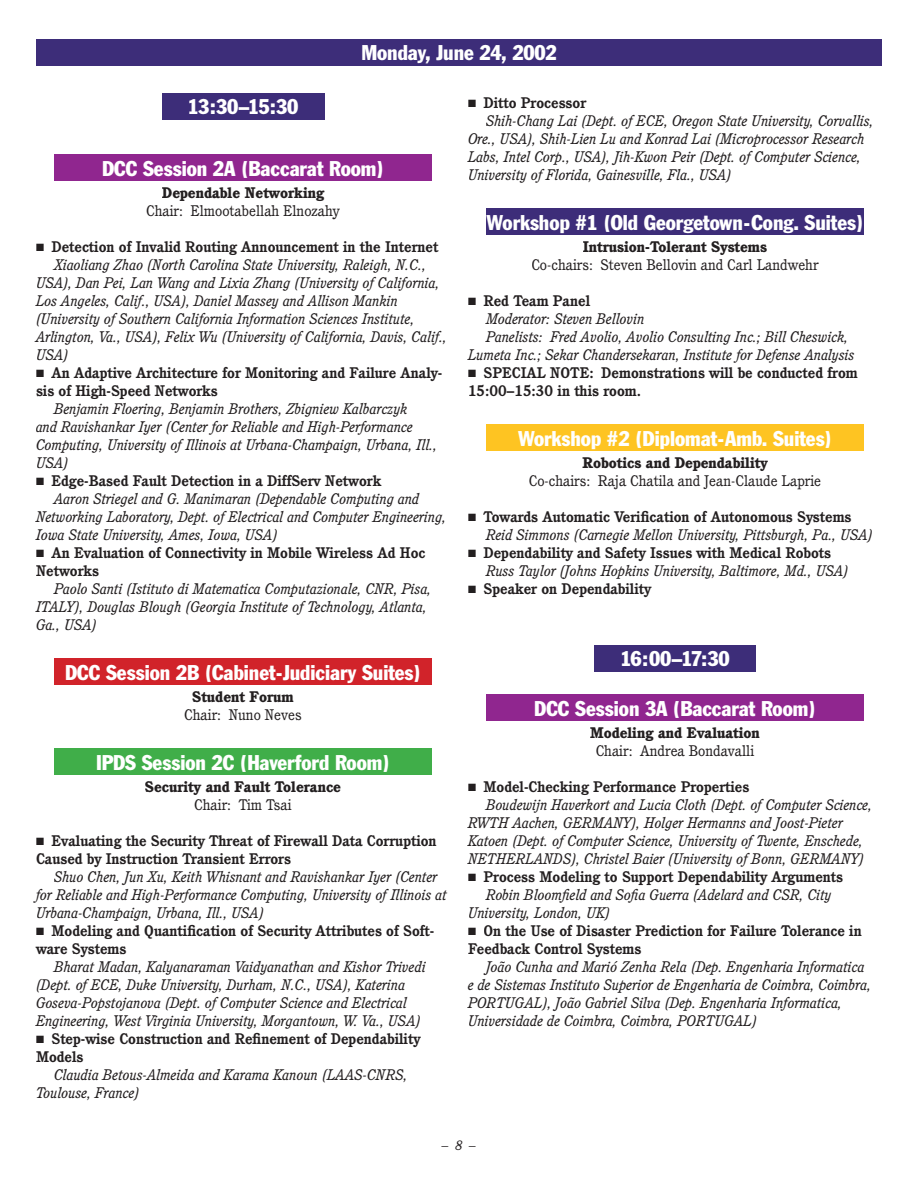
<style>
.page{position:relative;width:918px;height:1188px;background:#fff}
.page>*{position:absolute;margin:0;border:0;box-sizing:border-box;transform-origin:0 0}
.t1{font:condensed 21px "Franklin Gothic";letter-spacing:-.005em;color:#fff}
.t2{font:italic 15px/18px "Cushing";color:#231f20}
.t3{font:700 15px/18px "Cushing";color:#231f20}
.t4{font:15px "Cushing";color:#231f20}
.t5{font:800 15px "Cushing";color:#231f20}
.t6{font:italic 13.5px "Cushing";color:#231f20}
</style>
<div class="page">
<div style="left:162px;top:93px;width:162px;height:27px;background:#3d2d79"></div>
<div style="left:54px;top:154px;width:378px;height:28px;background:#90268f"></div>
<div style="left:54px;top:658px;width:378px;height:28px;background:#d1232a"></div>
<div style="left:54px;top:748px;width:378px;height:28px;background:#40ae49"></div>
<div style="left:486px;top:208px;width:378px;height:28px;background:#3d2d79"></div>
<div style="left:486px;top:424px;width:378px;height:28px;background:#fec422"></div>
<div style="left:594px;top:645px;width:162px;height:27px;background:#3d2d79"></div>
<div style="left:486px;top:694px;width:378px;height:28px;background:#90268f"></div>
<div style="left:36px;top:39px;width:846px;height:27px;background:#3d2d79"></div>
<h1 class="t1" style="left:361px;top:40px;width:197px">Monday, June 24, 2002</h1>
<h1 class="t1" style="left:188px;top:94px;width:112px">13:30–15:30</h1>
<h1 class="t1" style="left:102px;top:155px;width:283px">DCC Session 2A (Baccarat Room)</h1>
<p class="t5" style="left:162px;top:183px;width:164px">Dependable Networking</p>
<p class="t4" style="left:146px;top:202px;width:195px">Chair: Elmootabellah Elnozahy</p>
<p class="t3" style="left:51px;top:238px;width:388px">Detection of Invalid Routing Announcement in the Internet</p>
<p class="t2" style="left:36px;top:256px;width:413px;text-indent:18px">Xiaoliang Zhao (North Carolina State University, Raleigh, N.C., USA), Dan Pei, Lan Wang and Lixia Zhang (University of California, Los Angeles, Calif., USA), Daniel Massey and Allison Mankin (University of Southern California Information Sciences Institute, Arlington, Va., USA), Felix Wu (University of California, Davis, Calif., USA)</p>
<p class="t3" style="left:36px;top:364px;width:408px;text-indent:15px">An Adaptive Architecture for Monitoring and Failure Analy&shy;sis of High-Speed Networks</p>
<p class="t2" style="left:36px;top:400px;width:403px;text-indent:18px">Benjamin Floering, Benjamin Brothers, Zbigniew Kalbarczyk<br>and Ravishankar Iyer (Center for Reliable and High-Performance Computing, University of Illinois at Urbana-Champaign, Urbana, Ill., USA)</p>
<p class="t3" style="left:51px;top:472px;width:331px">Edge-Based Fault Detection in a DiffServ Network</p>
<p class="t2" style="left:36px;top:490px;width:412px;text-indent:18px">Aaron Striegel and G. Manimaran (Dependable Computing and<br>Networking Laboratory, Dept. of Electrical and Computer Engineering,<br>Iowa State University, Ames, Iowa, USA)</p>
<p class="t3" style="left:36px;top:544px;width:391px;text-indent:15px">An Evaluation of Connectivity in Mobile Wireless Ad Hoc<br>Networks</p>
<p class="t2" style="left:36px;top:580px;width:397px;text-indent:18px">Paolo Santi (Istituto di Matematica Computazionale, CNR, Pisa,<br>ITALY), Douglas Blough (Georgia Institute of Technology, Atlanta,<br>Ga., USA)</p>
<h1 class="t1" style="left:65px;top:659px;width:357px">DCC Session 2B (Cabinet-Judiciary Suites)</h1>
<p class="t5" style="left:192px;top:687px;width:103px">Student Forum</p>
<p class="t4" style="left:184px;top:706px;width:119px">Chair: Nuno Neves</p>
<h1 class="t1" style="left:96px;top:749px;width:295px">IPDS Session 2C (Haverford Room)</h1>
<p class="t5" style="left:145px;top:777px;width:198px">Security and Fault Tolerance</p>
<p class="t4" style="left:194px;top:796px;width:99px">Chair: Tim Tsai</p>
<p class="t3" style="left:36px;top:832px;width:402px;text-indent:15px">Evaluating the Security Threat of Firewall Data Corruption<br>Caused by Instruction Transient Errors</p>
<p class="t2" style="left:36px;top:868px;width:412px;text-indent:18px">Shuo Chen, Jun Xu, Keith Whisnant and Ravishankar Iyer (Center for Reliable and High-Performance Computing, University of Illinois at<br>Urbana-Champaign, Urbana, Ill., USA)</p>
<p class="t3" style="left:36px;top:922px;width:400px;text-indent:15px">Modeling and Quantification of Security Attributes of Soft&shy;ware Systems</p>
<p class="t2" style="left:36px;top:958px;width:391px;text-indent:18px">Bharat Madan, Kalyanaraman Vaidyanathan and Kishor Trivedi (Dept. of ECE, Duke University, Durham, N.C., USA), Katerina Goseva-Popstojanova (Dept. of Computer Science and Electrical Engineering, West Virginia University, Morgantown, W. Va., USA)</p>
<p class="t3" style="left:36px;top:1030px;width:386px;text-indent:15px">Step-wise Construction and Refinement of Dependability<br>Models</p>
<p class="t2" style="left:36px;top:1066px;width:373px;text-indent:18px">Claudia Betous-Almeida and Karama Kanoun (LAAS-CNRS,<br>Toulouse, France)</p>
<p class="t3" style="left:483px;top:94px;width:104px">Ditto Processor</p>
<p class="t2" style="left:468px;top:112px;width:407px;text-indent:18px">Shih-Chang Lai (Dept. of ECE, Oregon State University, Corvallis, Ore., USA), Shih-Lien Lu and Konrad Lai (Microprocessor Research Labs, Intel Corp., USA), Jih-Kwon Peir (Dept. of Computer Science, University of Florida, Gainesville, Fla., USA)</p>
<h1 class="t1" style="left:487px;top:209px;width:378px">Workshop #1 (Old Georgetown-Cong. Suites)</h1>
<p class="t5" style="left:583px;top:237px;width:186px">Intrusion-Tolerant Systems</p>
<p class="t4" style="left:531px;top:256px;width:289px">Co-chairs: Steven Bellovin and Carl Landwehr</p>
<p class="t3" style="left:483px;top:292px;width:108px">Red Team Panel</p>
<p class="t2" style="left:486px;top:310px;width:160px">Moderator: Steven Bellovin</p>
<p class="t2" style="left:486px;top:328px;width:364px">Panelists: Fred Avolio, Avolio Consulting Inc.; Bill Cheswick,</p>
<p class="t2" style="left:468px;top:346px;width:388px">Lumeta Inc.; Sekar Chandersekaran, Institute for Defense Analysis</p>
<p class="t3" style="left:468px;top:364px;width:391px;text-indent:15px">SPECIAL NOTE: Demonstrations will be conducted from<br>15:00–15:30 in this room.</p>
<h1 class="t1" style="left:518px;top:425px;width:315px">Workshop #2 (Diplomat-Amb. Suites)</h1>
<p class="t5" style="left:582px;top:453px;width:187px">Robotics and Dependability</p>
<p class="t4" style="left:529px;top:472px;width:294px">Co-chairs: Raja Chatila and Jean-Claude Laprie</p>
<p class="t3" style="left:483px;top:508px;width:370px">Towards Automatic Verification of Autonomous Systems</p>
<p class="t2" style="left:486px;top:526px;width:388px">Reid Simmons (Carnegie Mellon University, Pittsburgh, Pa., USA)</p>
<p class="t3" style="left:483px;top:544px;width:349px">Dependability and Safety Issues with Medical Robots</p>
<p class="t2" style="left:486px;top:562px;width:364px">Russ Taylor (Johns Hopkins University, Baltimore, Md., USA)</p>
<p class="t3" style="left:483px;top:580px;width:169px">Speaker on Dependability</p>
<h1 class="t1" style="left:620px;top:646px;width:111px">16:00–17:30</h1>
<h1 class="t1" style="left:534px;top:695px;width:283px">DCC Session 3A (Baccarat Room)</h1>
<p class="t5" style="left:590px;top:723px;width:171px">Modeling and Evaluation</p>
<p class="t4" style="left:596px;top:742px;width:160px">Chair: Andrea Bondavalli</p>
<p class="t3" style="left:483px;top:778px;width:267px">Model-Checking Performance Properties</p>
<p class="t2" style="left:468px;top:796px;width:406px;text-indent:18px">Boudewijn Haverkort and Lucia Cloth (Dept. of Computer Science, RWTH Aachen, GERMANY), Holger Hermanns and Joost-Pieter Katoen (Dept. of Computer Science, University of Twente, Enschede, NETHERLANDS), Christel Baier (University of Bonn, GERMANY)</p>
<p class="t3" style="left:483px;top:868px;width:361px">Process Modeling to Support Dependability Arguments</p>
<p class="t2" style="left:468px;top:886px;width:365px;text-indent:18px">Robin Bloomfield and Sofia Guerra (Adelard and CSR, City<br>University, London, UK)</p>
<p class="t3" style="left:468px;top:922px;width:395px;text-indent:15px">On the Use of Disaster Prediction for Failure Tolerance in<br>Feedback Control Systems</p>
<p class="t2" style="left:468px;top:958px;width:405px;text-indent:18px">João Cunha and Marió Zenha Rela (Dep. Engenharia Informatica e de Sistemas Instituto Superior de Engenharia de Coimbra, Coimbra, PORTUGAL), João Gabriel Silva (Dep. Engenharia Informatica, Universidade de Coimbra, Coimbra, PORTUGAL)</p>
<p class="t6" style="left:442px;top:1137px;width:36px">– 8 –</p>
</div>
